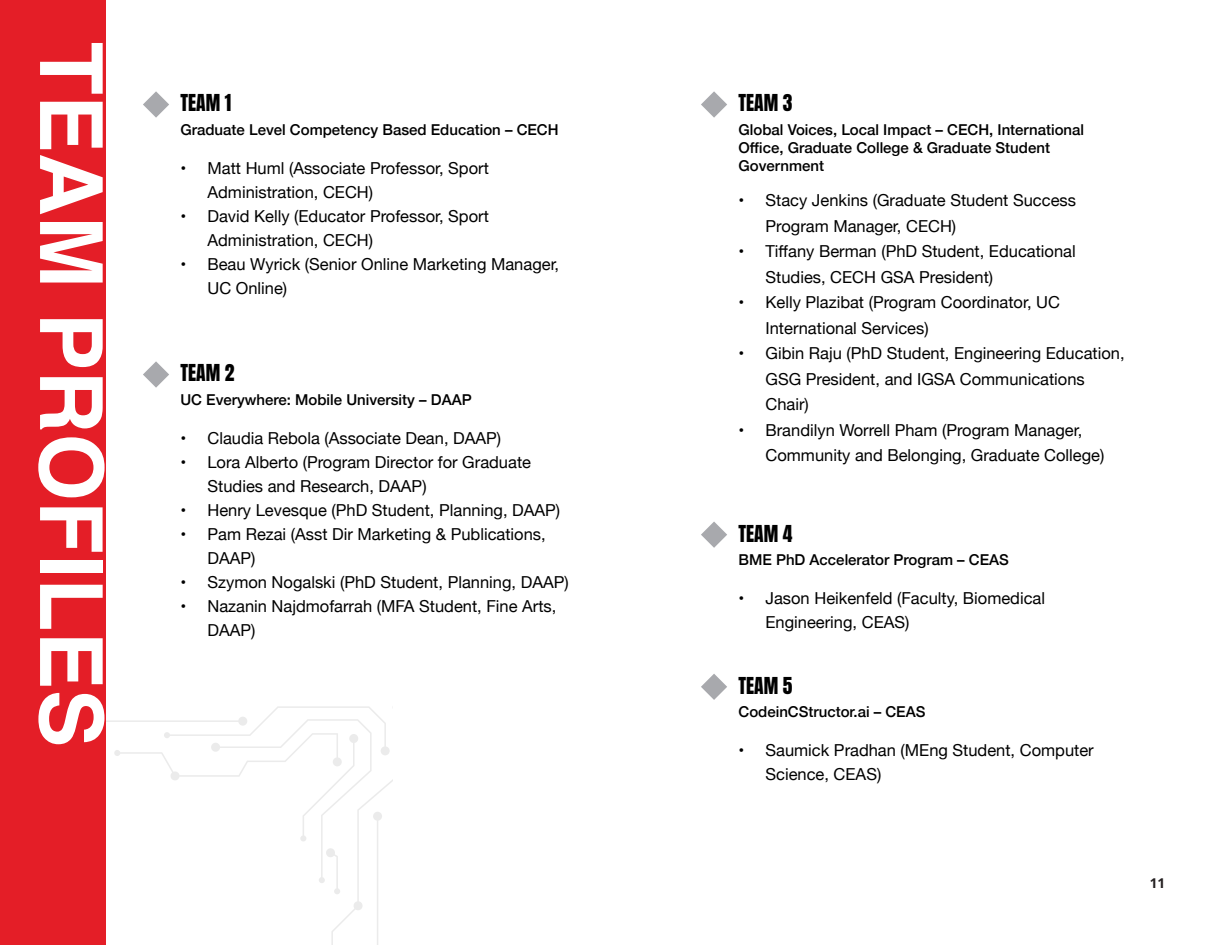
<style>
.page{position:relative;width:1215px;height:945px;background:#fff}
.page>*{position:absolute;margin:0;border:0;box-sizing:border-box;transform-origin:0 0}
.page_headers{font:700 87px "Helvetica";color:#fff}
.h3_schedule{font:19.5px "Anton";color:#000}
.t1{font:16.5px/24px "Helvetica Neue";color:#000}
.h3_schedule-2{font:500 15px/18px "Helvetica Neue";color:#000}
.t2{font:700 13.5px "Open Sans";color:#231f20}
</style>
<div class="page">
<svg style="left:105px;top:703px;width:288px;height:242px"></svg>
<div style="left:0;top:0;width:105px;height:945px;background:#e41e27"></div>
<svg style="left:143px;top:91px;width:26px;height:27px"></svg>
<svg style="left:143px;top:361px;width:26px;height:27px"></svg>
<svg style="left:701px;top:522px;width:26px;height:26px"></svg>
<svg style="left:701px;top:91px;width:26px;height:27px"></svg>
<svg style="left:701px;top:674px;width:26px;height:26px"></svg>
<p class="page_headers" style="left:124px;top:42px;width:707px;rotate:90deg">TEAM PROFILES</p>
<p class="h3_schedule" style="left:180px;top:93px;width:52px">TEAM 1</p>
<p class="h3_schedule-2" style="left:180px;top:120px;width:380px">Graduate Level Competency Based Education – CECH</p>
<p class="t1" style="left:207px;top:157px;width:283px;text-indent:-27px">• Matt Huml (Associate Professor, Sport<br>Administration, CECH)</p>
<p class="t1" style="left:207px;top:205px;width:283px;text-indent:-27px">• David Kelly (Educator Professor, Sport<br>Administration, CECH)</p>
<p class="t1" style="left:207px;top:253px;width:353px;text-indent:-27px">• Beau Wyrick (Senior Online Marketing Manager,<br>UC Online)</p>
<p class="h3_schedule" style="left:180px;top:363px;width:55px">TEAM 2</p>
<p class="h3_schedule-2" style="left:180px;top:390px;width:293px">UC Everywhere: Mobile University – DAAP</p>
<p class="t1" style="left:180px;top:427px;width:322px">• Claudia Rebola (Associate Dean, DAAP)</p>
<p class="t1" style="left:207px;top:451px;width:325px;text-indent:-27px">• Lora Alberto (Program Director for Graduate<br>Studies and Research, DAAP)</p>
<p class="t1" style="left:180px;top:499px;width:381px">• Henry Levesque (PhD Student, Planning, DAAP)</p>
<p class="t1" style="left:207px;top:523px;width:340px;text-indent:-27px">• Pam Rezai (Asst Dir Marketing &amp; Publications,<br>DAAP)</p>
<p class="t1" style="left:180px;top:571px;width:390px">• Szymon Nogalski (PhD Student, Planning, DAAP)</p>
<p class="t1" style="left:207px;top:595px;width:350px;text-indent:-27px">• Nazanin Najdmofarrah (MFA Student, Fine Arts,<br>DAAP)</p>
<p class="h3_schedule" style="left:739px;top:93px;width:55px">TEAM 3</p>
<p class="h3_schedule-2" style="left:739px;top:120px;width:347px">Global Voices, Local Impact – CECH, International<br>Office, Graduate College &amp; Graduate Student<br>Government</p>
<p class="t1" style="left:766px;top:189px;width:312px;line-height:25.5px;text-indent:-27px">• Stacy Jenkins (Graduate Student Success<br>Program Manager, CECH)</p>
<p class="t1" style="left:766px;top:240px;width:312px;line-height:25.5px;text-indent:-27px">• Tiffany Berman (PhD Student, Educational<br>Studies, CECH GSA President)</p>
<p class="t1" style="left:766px;top:291px;width:296px;line-height:25.5px;text-indent:-27px">• Kelly Plazibat (Program Coordinator, UC<br>International Services)</p>
<p class="t1" style="left:766px;top:342px;width:361px;line-height:25.5px;text-indent:-27px">• Gibin Raju (PhD Student, Engineering Education,<br>GSG President, and IGSA Communications<br>Chair)</p>
<p class="t1" style="left:766px;top:418px;width:340px;line-height:25.5px;text-indent:-27px">• Brandilyn Worrell Pham (Program Manager,<br>Community and Belonging, Graduate College)</p>
<p class="h3_schedule" style="left:739px;top:523px;width:55px">TEAM 4</p>
<p class="h3_schedule-2" style="left:739px;top:550px;width:272px">BME PhD Accelerator Program – CEAS</p>
<p class="t1" style="left:766px;top:587px;width:281px;text-indent:-27px">• Jason Heikenfeld (Faculty, Biomedical<br>Engineering, CEAS)</p>
<p class="h3_schedule" style="left:739px;top:676px;width:55px">TEAM 5</p>
<p class="h3_schedule-2" style="left:739px;top:702px;width:188px">CodeinCStructor.ai – CEAS</p>
<p class="t1" style="left:766px;top:739px;width:330px;text-indent:-27px">• Saumick Pradhan (MEng Student, Computer<br>Science, CEAS)</p>
<p class="t2" style="left:1150px;top:874px;width:17px">11</p>
</div>
